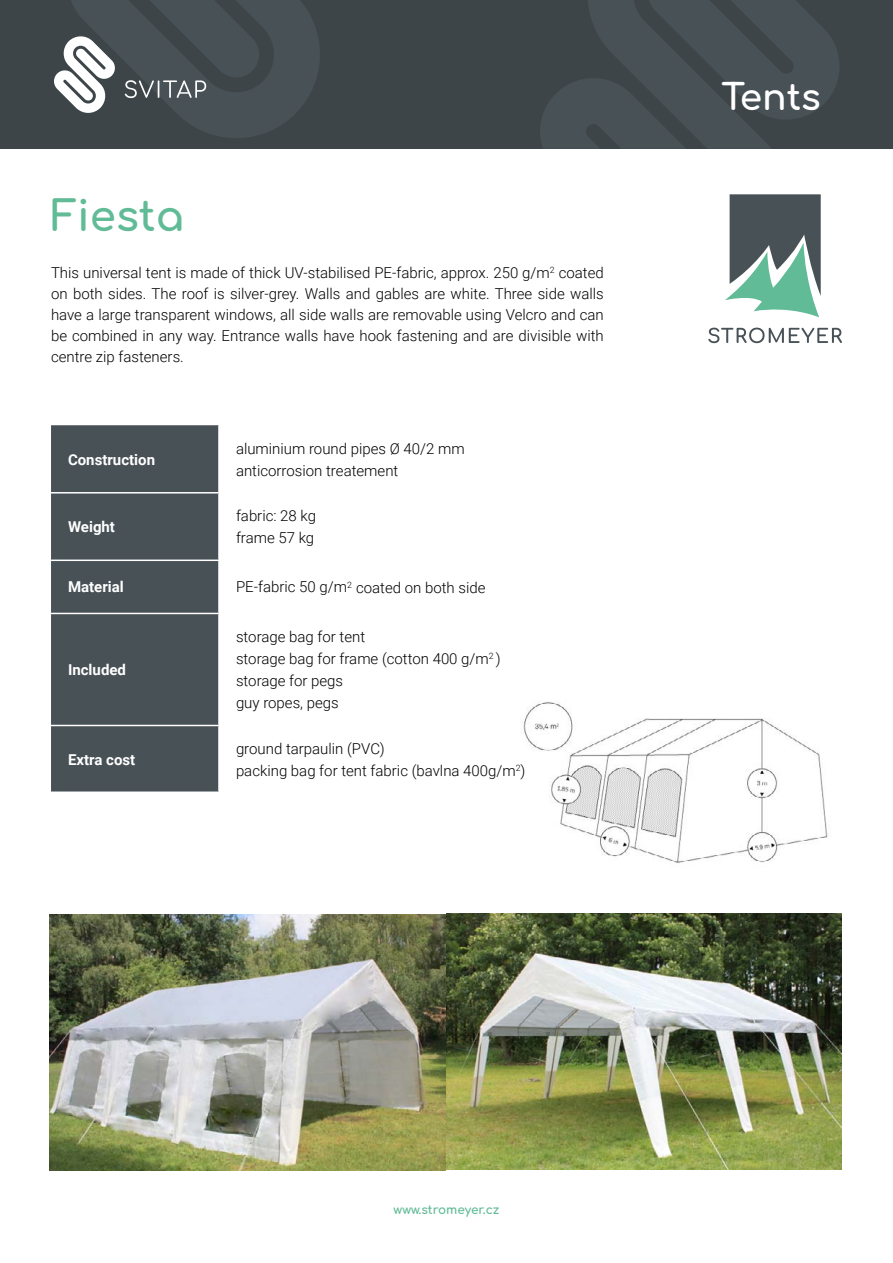
<style>
.page{position:relative;width:893px;height:1263px;background:#fff}
.page>*{position:absolute;margin:0;border:0;box-sizing:border-box;transform-origin:0 0}
.t1{font:700 42px "Comfortaa";color:#61bb97}
.t2{font:700 36px "Comfortaa";color:#fff}
.t3{font:300 15px/22.2px "Roboto";color:#000}
.t4{font:700 15px "Roboto";color:#fff}
.t5{font:700 12px "Comfortaa";color:#61bb97}
</style>
<div class="page">
<div style="left:0;top:0;width:893px;height:149px;background:#3d4548"></div>
<svg style="left:540px;top:0;width:299px;height:149px"></svg>
<img style="left:50px;top:913px;width:792px;height:257px">
<img style="left:523px;top:702px;width:305px;height:161px">
<div style="left:51px;top:425px;width:167px;height:366px;background:#485156"></div>
<hr style="left:51px;top:492px;width:169px;height:1px;background:#fff">
<hr style="left:51px;top:559px;width:169px;height:2px;background:#fff">
<hr style="left:51px;top:613px;width:169px;height:1px;background:#fff">
<hr style="left:51px;top:725px;width:169px;height:1px;background:#fff">
<svg style="left:54px;top:0;width:266px;height:138px"></svg>
<svg style="left:708px;top:328px;width:134px;height:15px"></svg>
<svg style="left:725px;top:194px;width:96px;height:123px"></svg>
<h1 class="t1" style="left:51px;top:178px;width:135px">Fiesta</h1>
<p class="t3" style="left:51px;top:261px;width:554px;line-height:21px;text-align:justify">This universal tent is made of thick UV-stabilised PE-fabric, approx. 250 g/m<sup>2</sup> coated on both sides. The roof is silver-grey. Walls and gables are white. Three side walls have a large transparent windows, all side walls are removable using Velcro and can be combined in any way. Entrance walls have hook fastening and are divisible with centre zip fasteners.</p>
<p class="t4" style="left:68px;top:449px;width:89px">Construction</p>
<p class="t3" style="left:236px;top:436px;width:230px">aluminium round pipes Ø 40/2 mm anticorrosion treatement</p>
<p class="t4" style="left:68px;top:516px;width:49px">Weight</p>
<p class="t3" style="left:236px;top:504px;width:82px">fabric: 28 kg frame 57 kg</p>
<p class="t4" style="left:68px;top:577px;width:57px">Material</p>
<p class="t3" style="left:236px;top:575px;width:251px">PE-fabric 50 g/m<sup>2</sup> coated on both side</p>
<p class="t4" style="left:68px;top:659px;width:59px">Included</p>
<p class="t4" style="left:68px;top:749px;width:69px">Extra cost</p>
<p class="t3" style="left:236px;top:625px;width:266px">storage bag for tent<br>storage bag for frame (cotton 400 g/m<sup>2</sup> ) storage for pegs<br>guy ropes, pegs</p>
<p class="t3" style="left:236px;top:737px;width:291px">ground tarpaulin (PVC)<br>packing bag for tent fabric (bavlna 400g/m<sup>2</sup>)</p>
<h2 class="t2" style="left:721px;top:65px;width:101px">Tents</h2>
<p class="t5" style="left:394px;top:1198px;width:107px">www.stromeyer.cz</p>
</div>
